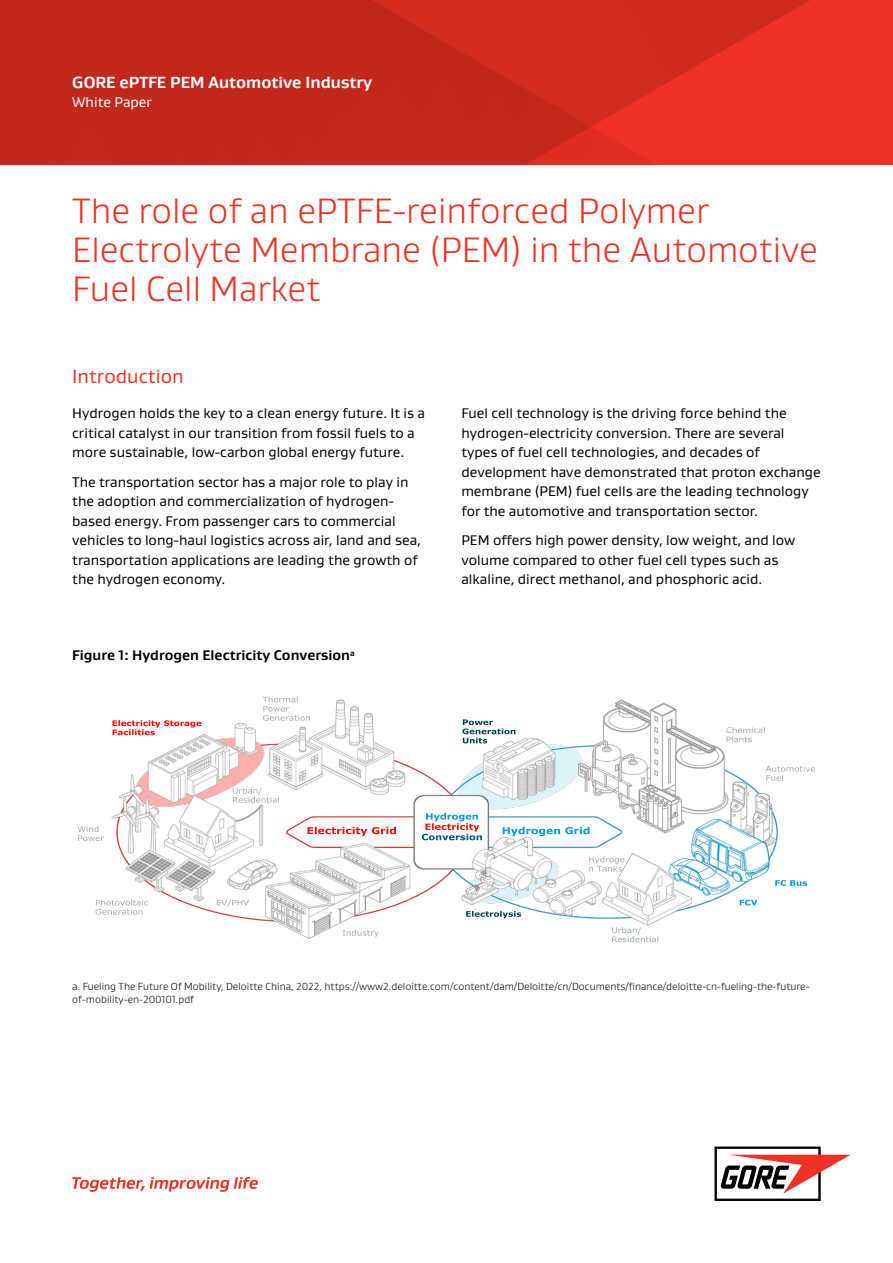
<style>
.page{position:relative;width:893px;height:1263px;background:#fff}
.page>*{position:absolute;margin:0;border:0;box-sizing:border-box;transform-origin:0 0}
.t1{font:300 36px/39px "Gore Gustan";color:#ee3123}
.t2{font:19.5px "Gore Gustan";color:#ee3123}
.t3{font:700 16.5px "Gore Gustan";color:#fff}
.t4{font:14.25px/19.5px "Gore Gustan";color:#000}
.t5{font:700 14.25px "Gore Gustan";color:#000}
.t6{font:14.25px "Gore Gustan";color:#fff}
.t7{font:300 10.5px/12.8px "Gore Gustan";color:#000}
</style>
<div class="page">
<svg style="left:72px;top:1177px;width:186px;height:15px"></svg>
<svg style="left:714px;top:1146px;width:137px;height:55px"></svg>
<div style="left:0;top:0;width:893px;height:165px;background:#ee3124"></div>
<svg style="left:0;top:0;width:810px;height:165px"></svg>
<img style="left:95px;top:696px;width:683px;height:247px">
<svg style="left:307px;top:827px;width:89px;height:9px"></svg>
<svg style="left:503px;top:827px;width:86px;height:9px"></svg>
<svg style="left:422px;top:813px;width:60px;height:27px"></svg>
<svg style="left:113px;top:720px;width:88px;height:15px"></svg>
<svg style="left:263px;top:696px;width:47px;height:25px"></svg>
<svg style="left:217px;top:899px;width:32px;height:7px"></svg>
<svg style="left:233px;top:788px;width:46px;height:15px"></svg>
<svg style="left:78px;top:826px;width:26px;height:15px"></svg>
<svg style="left:96px;top:899px;width:52px;height:16px"></svg>
<svg style="left:462px;top:719px;width:53px;height:24px"></svg>
<svg style="left:466px;top:911px;width:55px;height:7px"></svg>
<svg style="left:589px;top:856px;width:35px;height:15px"></svg>
<svg style="left:612px;top:927px;width:46px;height:15px"></svg>
<svg style="left:740px;top:900px;width:17px;height:5px"></svg>
<svg style="left:775px;top:880px;width:32px;height:6px"></svg>
<svg style="left:766px;top:766px;width:49px;height:15px"></svg>
<svg style="left:726px;top:727px;width:39px;height:15px"></svg>
<svg style="left:343px;top:930px;width:36px;height:7px"></svg>
<img style="left:688px;top:816px;width:83px;height:70px">
<img style="left:665px;top:856px;width:66px;height:41px">
<p class="t3" style="left:72px;top:71px;width:301px">GORE ePTFE PEM Automotive Industry</p>
<p class="t6" style="left:72px;top:93px;width:81px">White Paper</p>
<h1 class="t1" style="left:72px;top:191px;width:747px">The role of an ePTFE-reinforced Polymer<br>Electrolyte Membrane (PEM) in the Automotive<br>Fuel Cell Market</h1>
<h2 class="t2" style="left:72px;top:363px;width:113px">Introduction</h2>
<p class="t4" style="left:72px;top:403px;width:354px">Hydrogen holds the key to a clean energy future. It is a critical catalyst in our transition from fossil fuels to a more sustainable, low-carbon global energy future.</p>
<p class="t4" style="left:72px;top:472px;width:350px">The transportation sector has a major role to play in the adoption and commercialization of hydrogen&shy;based energy. From passenger cars to commercial vehicles to long-haul logistics across air, land and sea, transportation applications are leading the growth of the hydrogen economy.</p>
<p class="t5" style="left:72px;top:646px;width:284px">Figure 1: Hydrogen Electricity Conversion<sup>a</sup></p>
<p class="t4" style="left:461px;top:403px;width:361px">Fuel cell technology is the driving force behind the hydrogen-electricity conversion. There are several types of fuel cell technologies, and decades of development have demonstrated that proton exchange membrane (PEM) fuel cells are the leading technology for the automotive and transportation sector.</p>
<p class="t4" style="left:461px;top:530px;width:335px">PEM offers high power density, low weight, and low volume compared to other fuel cell types such as alkaline, direct methanol, and phosphoric acid.</p>
<p class="t7" style="left:72px;top:980px;width:739px">a. Fueling The Future Of Mobility, Deloitte China, 2022, https://www2.deloitte.com/content/dam/Deloitte/cn/Documents/finance/deloitte-cn-fueling-the-future&shy;of-mobility-en-200101.pdf</p>
</div>
